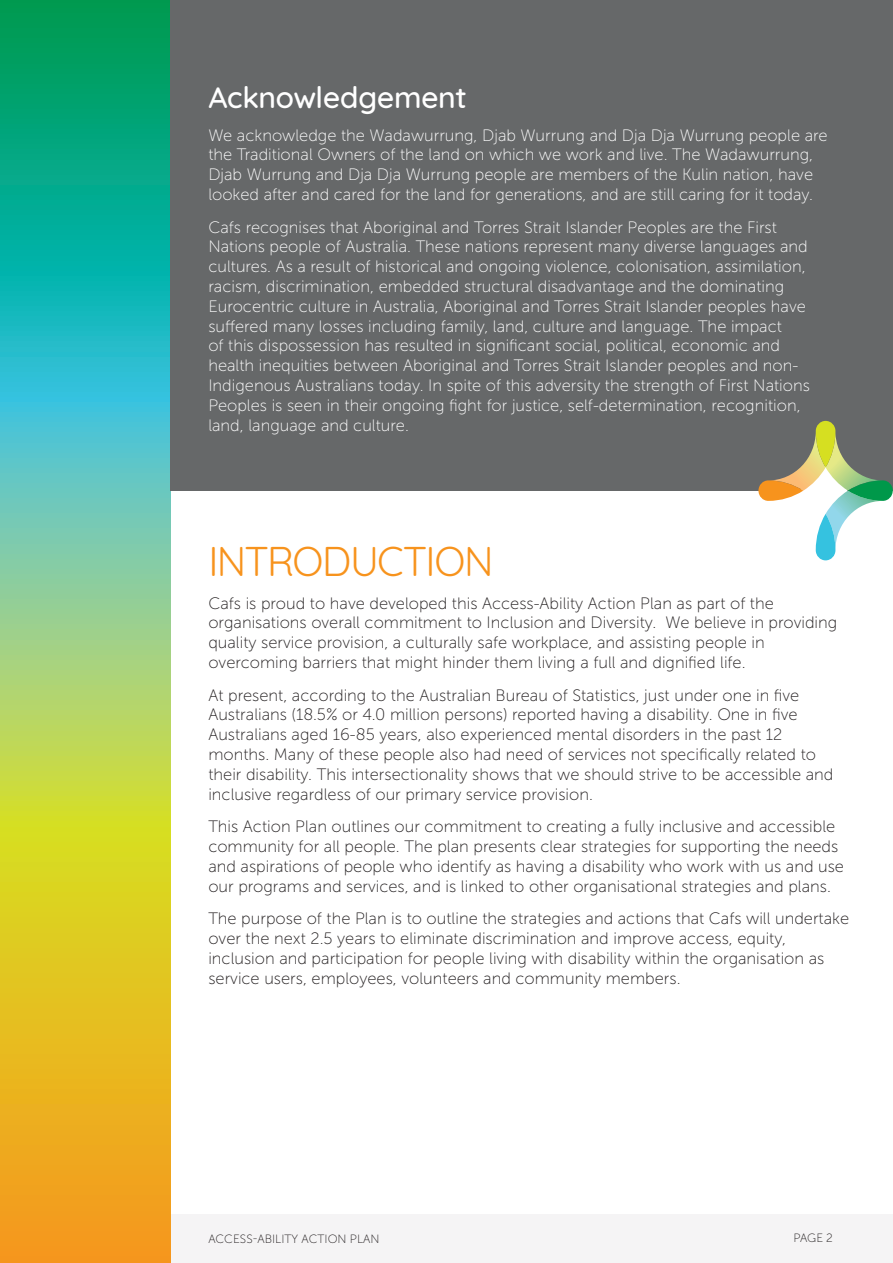
<style>
.page{position:relative;width:893px;height:1263px;background:#fff}
.page>*{position:absolute;margin:0;border:0;box-sizing:border-box;transform-origin:0 0}
.Main_Heading_Orange{font:40.5px "Quicksand";letter-spacing:-.035em;color:#f7931d}
.SubHeading_-_white{font:500 30px "Quicksand";letter-spacing:-.005em;color:#fff}
.Body_Text{font:16.5px/19.8px "Museo Sans 100";color:#231f20}
.Body_Text_White{font:16.5px/19.8px "Museo Sans 100";color:#fff}
.t1{font:12px "Museo Sans 100";color:#231f20}
</style>
<div class="page">
<div style="left:171px;top:1215px;width:722px;height:48px;background:#f5f4f5"></div>
<svg style="left:0;top:0;width:170px;height:1263px"></svg>
<div style="left:170px;top:0;width:723px;height:490px;background:#666869"></div>
<div style="left:816px;top:421px;width:19px;height:46px;background:#d6df21;border-radius:10px"></div>
<div style="left:758px;top:480px;width:45px;height:21px;background:#f7931d;border-radius:10px"></div>
<svg style="left:768px;top:431px;width:111px;height:119px"></svg>
<svg style="left:848px;top:480px;width:45px;height:21px"></svg>
<svg style="left:816px;top:514px;width:19px;height:46px"></svg>
<p class="SubHeading_-_white" style="left:208px;top:73px;width:260px">Acknowledgement</p>
<p class="Body_Text_White" style="left:208px;top:125px;width:621px">We acknowledge the Wadawurrung, Djab Wurrung and Dja Dja Wurrung people are the Traditional Owners of the land on which we work and live. The Wadawurrung, Djab Wurrung and Dja Dja Wurrung people are members of the Kulin nation, have looked after and cared for the land for generations, and are still caring for it today.</p>
<p class="Body_Text_White" style="left:208px;top:217px;width:603px">Cafs recognises that Aboriginal and Torres Strait Islander Peoples are the First Nations people of Australia. These nations represent many diverse languages and cultures. As a result of historical and ongoing violence, colonisation, assimilation, racism, discrimination, embedded structural disadvantage and the dominating Eurocentric culture in Australia, Aboriginal and Torres Strait Islander peoples have suffered many losses including family, land, culture and language. The impact<br>of this dispossession has resulted in significant social, political, economic and health inequities between Aboriginal and Torres Strait Islander peoples and non-Indigenous Australians today. In spite of this adversity the strength of First Nations Peoples is seen in their ongoing fight for justice, self-determination, recognition, land, language and culture.</p>
<p class="Main_Heading_Orange" style="left:208px;top:530px;width:287px">INTRODUCTION</p>
<p class="Body_Text" style="left:208px;top:593px;width:630px">Cafs is proud to have developed this Access-Ability Action Plan as part of the organisations overall commitment to Inclusion and Diversity. We believe in providing quality service provision, a culturally safe workplace, and assisting people in overcoming barriers that might hinder them living a full and dignified life.</p>
<p class="Body_Text" style="left:208px;top:685px;width:626px">At present, according to the Australian Bureau of Statistics, just under one in five Australians (18.5% or 4.0 million persons) reported having a disability. One in five Australians aged 16-85 years, also experienced mental disorders in the past 12 months. Many of these people also had need of services not specifically related to their disability. This intersectionality shows that we should strive to be accessible and inclusive regardless of our primary service provision.</p>
<p class="Body_Text" style="left:208px;top:817px;width:637px">This Action Plan outlines our commitment to creating a fully inclusive and accessible community for all people. The plan presents clear strategies for supporting the needs and aspirations of people who identify as having a disability who work with us and use our programs and services, and is linked to other organisational strategies and plans.</p>
<p class="Body_Text" style="left:208px;top:909px;width:642px">The purpose of the Plan is to outline the strategies and actions that Cafs will undertake over the next 2.5 years to eliminate discrimination and improve access, equity, inclusion and participation for people living with disability within the organisation as service users, employees, volunteers and community members.</p>
<p class="t1" style="left:208px;top:1232px;width:173px">ACCESS-ABILITY ACTION PLAN</p>
<p class="t1" style="left:793px;top:1231px;width:41px">PAGE 2</p>
</div>
